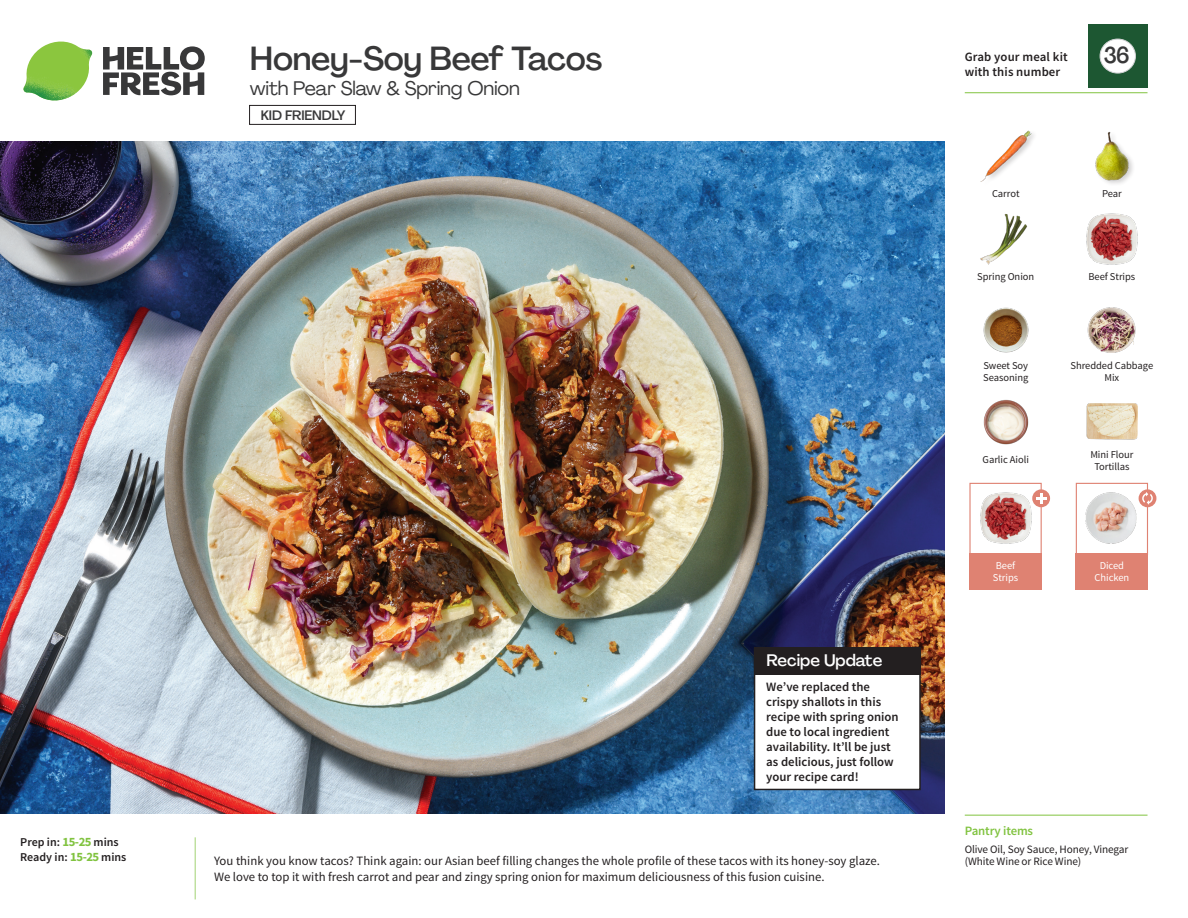
<style>
.page{position:relative;width:1188px;height:918px;background:#fff}
.page>*{position:absolute;margin:0;border:0;box-sizing:border-box;transform-origin:0 0}
._15_Titel_UK{font:500 33px "Agrandir";letter-spacing:-.01em;color:#383839}
._002_Label_Nr{font:500 22.8px "Agrandir";color:#383839;scale:.94 1}
._15_Titel_UK-2{font:19.5px "Agrandir";letter-spacing:-.01em;color:#383839}
.Steps_Text_AU{font:500 16.5px "Agrandir";color:#fff}
.t1{font:500 13.5px "Agrandir";letter-spacing:-.01em;color:#383839}
.Step_6_Text_AU{font:12.75px/16.5px "Source Sans Pro";color:#231f20}
.Steps_Text_AU-2{font:600 12.75px/15px "Source Sans Pro";color:#231f20}
._04_Headers_Front{font:600 12.75px "Source Sans Pro";letter-spacing:-.01em;color:#81c340}
._04_Intro{font:600 12px "Source Sans Pro";color:#231f20}
._05_Pantry{font:11.25px/12px "Source Sans Pro";letter-spacing:-.01em;color:#231f20}
._18_FRONT_ingredients{font:10.5px/12px "Source Sans Pro";letter-spacing:-.005em;color:#231f20;text-align:center}
._18_FRONT_ingredients-2{font:10.5px/12px "Source Sans Pro";letter-spacing:-.005em;color:#fff;text-align:center}
.s1{font-weight:700;font-size:12.75px;color:#81c340}
</style>
<div class="page">
<svg style="left:103px;top:46px;width:102px;height:49px"></svg>
<img style="left:23px;top:42px;width:69px;height:59px">
<img style="left:0;top:142px;width:945px;height:672px">
<div style="left:755px;top:648px;width:165px;height:141px;background:#fff"></div>
<div style="left:754px;top:648px;width:167px;height:142px;border:2px solid #231f20"></div>
<div style="left:754px;top:648px;width:167px;height:27px;background:#231f20"></div>
<div style="left:1076px;top:483px;width:72px;height:72px;border:1px solid #df8272"></div>
<div style="left:1076px;top:553px;width:72px;height:37px;background:#df8272"></div>
<div style="left:969px;top:553px;width:73px;height:37px;background:#df8272"></div>
<img style="left:1086px;top:492px;width:51px;height:51px">
<div style="left:969px;top:483px;width:73px;height:72px;border:1px solid #df8272"></div>
<img style="left:980px;top:492px;width:53px;height:52px">
<div style="left:1032px;top:489px;width:18px;height:18px;background:#df8272;border-radius:50%"></div>
<svg style="left:1036px;top:493px;width:10px;height:11px"></svg>
<div style="left:1139px;top:489px;width:17px;height:18px;background:#df8272;border-radius:50%"></div>
<svg style="left:1142px;top:492px;width:11px;height:13px"></svg>
<img style="left:983px;top:399px;width:46px;height:46px">
<img style="left:980px;top:214px;width:47px;height:51px">
<img style="left:1086px;top:403px;width:51px;height:37px">
<img style="left:1087px;top:307px;width:49px;height:46px">
<img style="left:1086px;top:213px;width:52px;height:52px">
<img style="left:983px;top:307px;width:46px;height:46px">
<img style="left:980px;top:130px;width:54px;height:52px">
<div style="left:1094px;top:131px;width:42px;height:56px;background:#231f20;opacity:.2"></div>
<img style="left:1094px;top:131px;width:42px;height:50px">
<div style="left:249px;top:105px;width:107px;height:20px;border:1px solid #231f20"></div>
<hr style="left:965px;top:815px;width:183px;height:1px;background:#81c340">
<hr style="left:965px;top:92px;width:183px;height:1px;background:#81c340">
<div style="left:1088px;top:24px;width:60px;height:64px;background:#1d5732"></div>
<div style="left:1100px;top:39px;width:35px;height:34px;background:#fff;border-radius:50%"></div>
<div style="left:1100px;top:39px;width:36px;height:34px;border:1px solid #d1d2d4;border-radius:50%"></div>
<p class="_04_Intro" style="left:20px;top:835px;width:100px">Prep in: <span class="s1">15-25</span> mins</p>
<p class="_04_Intro" style="left:20px;top:850px;width:108px">Ready in: <span class="s1">15-25</span> mins</p>
<p class="_15_Titel_UK" style="left:250px;top:38px;width:354px">Honey-Soy Beef Tacos</p>
<p class="_15_Titel_UK-2" style="left:250px;top:76px;width:271px">with Pear Slaw &amp; Spring Onion</p>
<p class="t1" style="left:261px;top:107px;width:86px">KID FRIENDLY</p>
<p class="Steps_Text_AU" style="left:766px;top:650px;width:117px">Recipe Update</p>
<p class="Steps_Text_AU-2" style="left:766px;top:680px;width:134px">We’ve replaced the crispy shallots in this recipe with spring onion due to local ingredient availability. It’ll be just as delicious, just follow your recipe card!</p>
<p class="Step_6_Text_AU" style="left:214px;top:852px;width:668px">You think you know tacos? Think again: our Asian beef filling changes the whole profile of these tacos with its honey-soy glaze.<br>We love to top it with fresh carrot and pear and zingy spring onion for maximum deliciousness of this fusion cuisine.</p>
<p class="Steps_Text_AU-2" style="left:965px;top:50px;width:104px">Grab your meal kit with this number</p>
<p class="_002_Label_Nr" style="left:1104px;top:41px;width:29px">36</p>
<p class="_18_FRONT_ingredients" style="left:992px;top:188px;width:29px">Carrot</p>
<p class="_18_FRONT_ingredients" style="left:1102px;top:188px;width:21px">Pear</p>
<p class="_18_FRONT_ingredients" style="left:977px;top:271px;width:58px">Spring Onion</p>
<p class="_18_FRONT_ingredients" style="left:1089px;top:271px;width:48px">Beef Strips</p>
<p class="_18_FRONT_ingredients" style="left:983px;top:360px;width:47px;text-align:left">Sweet Soy<br>Seasoning</p>
<p class="_18_FRONT_ingredients" style="left:1071px;top:360px;width:84px">Shredded Cabbage<br>Mix</p>
<p class="_18_FRONT_ingredients" style="left:983px;top:453px;width:48px">Garlic Aioli</p>
<p class="_18_FRONT_ingredients" style="left:1090px;top:449px;width:45px">Mini Flour<br>Tortillas</p>
<p class="_18_FRONT_ingredients-2" style="left:993px;top:559px;width:27px;text-align:left">Beef<br>Strips</p>
<p class="_18_FRONT_ingredients-2" style="left:1095px;top:559px;width:36px">Diced<br>Chicken</p>
<p class="_04_Headers_Front" style="left:965px;top:822px;width:70px">Pantry items</p>
<p class="_05_Pantry" style="left:965px;top:844px;width:165px">Olive Oil, Soy Sauce, Honey, Vinegar (White Wine or Rice Wine)</p>
</div>
